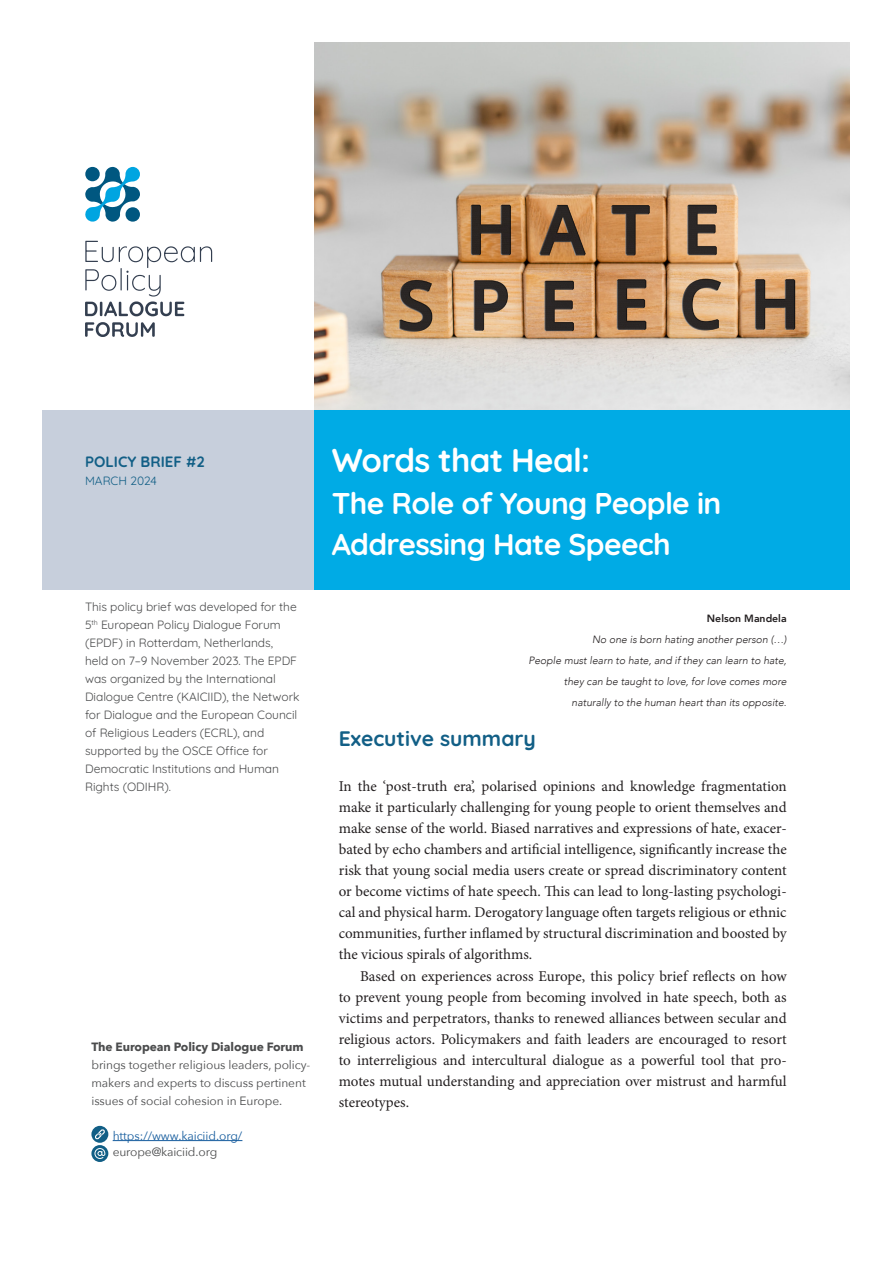
<style>
.page{position:relative;width:893px;height:1263px;background:#fff}
.page>*{position:absolute;margin:0;border:0;box-sizing:border-box;transform-origin:0 0}
.Big_Title{font:300 33px "Quicksand";letter-spacing:-.02em;color:#fff}
.Big_Title-2{font:300 30px/40.5px "Quicksand";letter-spacing:-.02em;color:#fff}
.SUB1{font:300 21px "Quicksand";color:#125f86}
.Body_text_serif{font:15px/21px "Minion Pro";color:#231f20;text-align:justify}
.Body_text_serif_-_indent{font:15px/21px "Minion Pro";letter-spacing:-.005em;color:#231f20;text-align:justify}
.t1{font:300 15px "Quicksand";color:#125f86}
.t2{font:300 12px/18px "Quicksand";letter-spacing:-.005em;color:#4b4c4d}
.SMALL{font:12px/18px "Avenir Next";letter-spacing:-.005em;color:#4b4c4d}
.SMALL-2{font:12px "Avenir Next";letter-spacing:-.005em;color:#175d9e}
.t3{font:300 12px "Quicksand";color:#125f86}
.Body_Text_Sans{font:italic 300 10.5px/21px "Avenir";color:#231f20;text-align:right}
.Body_Text_Sans-2{font:800 10.5px "Avenir";color:#231f20}
.s1{font-weight:700}
</style>
<div class="page">
<img style="left:315px;top:43px;width:535px;height:367px">
<div style="left:43px;top:410px;width:272px;height:180px;background:#c7cfdc"></div>
<div style="left:315px;top:410px;width:535px;height:180px;background:#00abe5"></div>
<svg style="left:85px;top:241px;width:127px;height:75px"></svg>
<svg style="left:85px;top:322px;width:70px;height:15px"></svg>
<svg style="left:85px;top:167px;width:55px;height:55px"></svg>
<hr style="left:113px;top:1140px;width:129px;height:1px;background:#175d9e">
<svg style="left:91px;top:1126px;width:17px;height:17px"></svg>
<svg style="left:95px;top:1129px;width:10px;height:10px"></svg>
<svg style="left:91px;top:1145px;width:17px;height:17px"></svg>
<p class="t1" style="left:85px;top:450px;width:121px">POLICY BRIEF #2</p>
<p class="t3" style="left:85px;top:471px;width:73px">MARCH 2024</p>
<p class="Big_Title" style="left:332px;top:435px;width:260px">Words that Heal:</p>
<p class="Big_Title-2" style="left:332px;top:481px;width:391px">The Role of Young People in<br>Addressing Hate Speech</p>
<p class="t2" style="left:85px;top:596px;width:213px">This policy brief was developed for the</p>
<p class="t2" style="left:85px;top:614px;width:216px">5<sup>th</sup> European Policy Dialogue Forum (EPDF) in Rotterdam, Netherlands,<br>held on 7–9 November 2023. The EPDF was organized by the International Dialogue Centre (KAICIID), the Network</p>
<p class="t2" style="left:85px;top:704px;width:214px">for Dialogue and the European Council</p>
<p class="t2" style="left:85px;top:722px;width:196px">of Religious Leaders (ECRL), and supported by the OSCE Office for<br>Democratic Institutions and Human<br>Rights (ODIHR).</p>
<p class="SUB1" style="left:339px;top:722px;width:199px">Executive summary</p>
<p class="Body_Text_Sans-2" style="left:707px;top:610px;width:81px">Nelson Mandela</p>
<p class="Body_Text_Sans" style="left:592px;top:629px;width:196px">No one is born hating another person (…)</p>
<p class="Body_Text_Sans" style="left:528px;top:650px;width:260px">People must learn to hate, and if they can learn to hate, they can be taught to love, for love comes more naturally to the human heart than its opposite.</p>
<p class="Body_text_serif" style="left:339px;top:775px;width:449px">In the ‘post-truth era’, polarised opinions and knowledge fragmentation make it particularly challenging for young people to orient themselves and make sense of the world. Biased narratives and expressions of hate, exacer&shy;bated by echo chambers and artificial intelligence, significantly increase the risk that young social media users create or spread discriminatory content or become victims of hate speech. This can lead to long-lasting psychologi&shy;cal and physical harm. Derogatory language often targets religious or ethnic communities, further inflamed by structural discrimination and boosted by the vicious spirals of algorithms.</p>
<p class="Body_text_serif_-_indent" style="left:339px;top:966px;width:449px;text-indent:21px">Based on experiences across Europe, this policy brief reflects on how to prevent young people from becoming involved in hate speech, both as victims and perpetrators, thanks to renewed alliances between secular and religious actors. Policymakers and faith leaders are encouraged to resort to interreligious and intercultural dialogue as a powerful tool that pro&shy;motes mutual understanding and appreciation over mistrust and harmful stereotypes.</p>
<p class="SMALL" style="left:91px;top:1037px;width:220px"><span class="s1">The European Policy Dialogue Forum </span>brings together religious leaders, policy&shy;makers and experts to discuss pertinent issues of social cohesion in Europe.</p>
<p class="SMALL-2" style="left:113px;top:1125px;width:131px">https://www.kaiciid.org/</p>
<p class="SMALL" style="left:113px;top:1142px;width:106px">europe@kaiciid.org</p>
</div>
